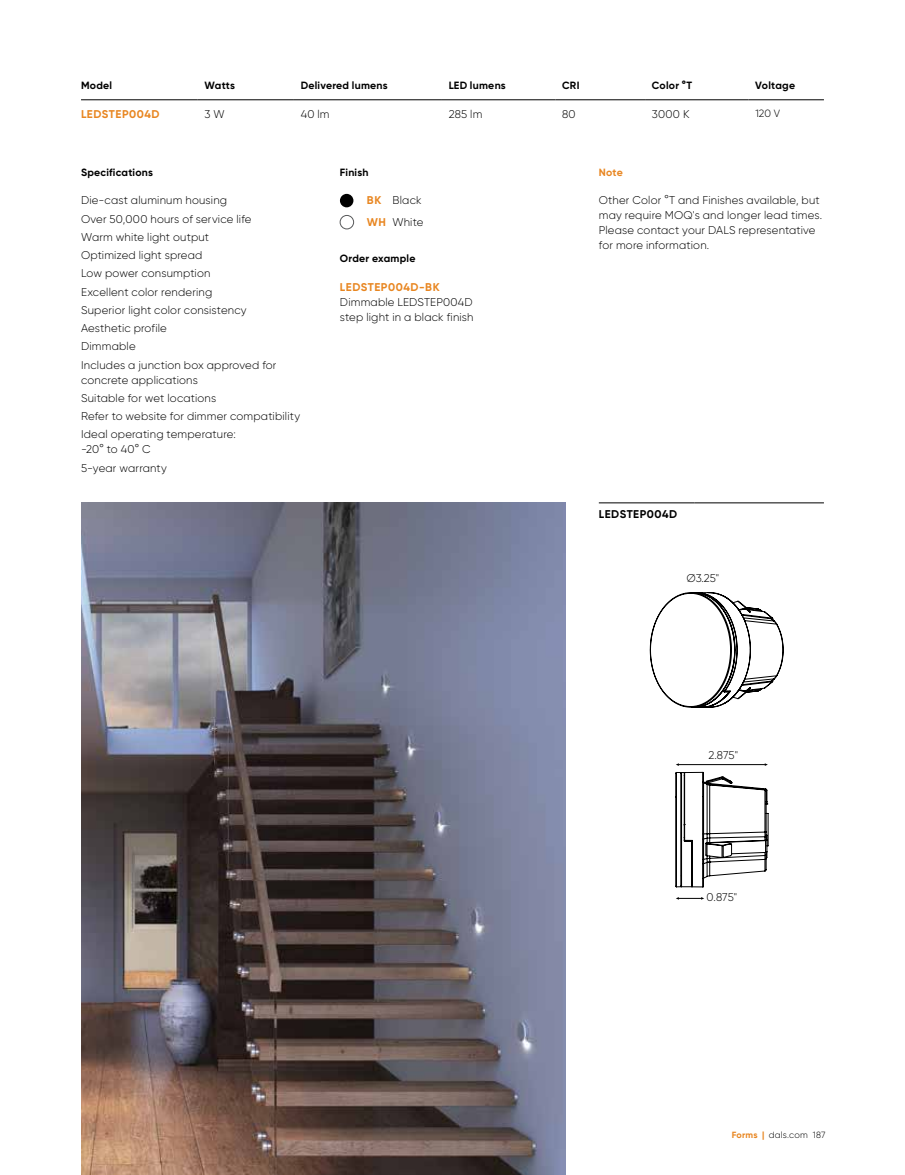
<style>
.page{position:relative;width:905px;height:1175px;background:#fff}
.page>*{position:absolute;margin:0;border:0;box-sizing:border-box;transform-origin:0 0}
.t1{font:300 11.25px/18.3px "Gilroy";letter-spacing:.015em;color:#000}
.t2{font:700 11.25px "Gilroy";letter-spacing:.045em;color:#e88621}
.t3{font:700 11.25px "Gilroy";letter-spacing:.045em;color:#000}
.t4{font:700 10.5px "Gilroy";letter-spacing:.02em;color:#000}
.t5{font:700 10.5px "Gilroy";color:#e88621}
.t6{font:300 10.5px "Gilroy";color:#000}
.t7{font:300 9px "Gilroy";letter-spacing:.02em;color:#000}
.s1{font-weight:700;color:#e88621}
</style>
<div class="page">
<img style="left:81px;top:502px;width:484px;height:672px">
<div style="left:340px;top:194px;width:13px;height:13px;background:#000;border-radius:50%"></div>
<div style="left:340px;top:215px;width:14px;height:14px;border:1px solid #58595b;border-radius:50%"></div>
<svg style="left:650px;top:592px;width:134px;height:116px"></svg>
<svg style="left:675px;top:763px;width:93px;height:124px"></svg>
<svg style="left:676px;top:897px;width:28px;height:2px"></svg>
<hr style="left:598px;top:502px;width:96px;height:1px;background:#000">
<hr style="left:694px;top:502px;width:130px;height:1px;background:#000">
<hr style="left:81px;top:99px;width:117px;height:1px;background:#000">
<hr style="left:198px;top:99px;width:96px;height:1px;background:#000">
<hr style="left:294px;top:99px;width:148px;height:1px;background:#000">
<hr style="left:442px;top:99px;width:113px;height:1px;background:#000">
<hr style="left:555px;top:99px;width:90px;height:1px;background:#000">
<hr style="left:645px;top:99px;width:103px;height:1px;background:#000">
<hr style="left:748px;top:99px;width:76px;height:1px;background:#000">
<p class="t4" style="left:81px;top:79px;width:33px">Model</p>
<p class="t4" style="left:204px;top:79px;width:32px">Watts</p>
<p class="t4" style="left:301px;top:79px;width:89px">Delivered lumens</p>
<p class="t4" style="left:448px;top:79px;width:59px">LED lumens</p>
<p class="t4" style="left:562px;top:79px;width:19px">CRI</p>
<p class="t4" style="left:651px;top:79px;width:42px">Color °T</p>
<p class="t4" style="left:755px;top:79px;width:41px">Voltage</p>
<p class="t2" style="left:81px;top:107px;width:80px">LEDSTEP004D</p>
<p class="t1" style="left:204px;top:104px;width:22px">3 W</p>
<p class="t1" style="left:301px;top:104px;width:30px">40 lm</p>
<p class="t1" style="left:448px;top:104px;width:35px">285 lm</p>
<p class="t1" style="left:562px;top:104px;width:15px">80</p>
<p class="t1" style="left:652px;top:104px;width:39px">3000 K</p>
<p class="t6" style="left:755px;top:107px;width:26px">120 V</p>
<p class="t4" style="left:81px;top:166px;width:73px">Specifications</p>
<p class="t1" style="left:81px;top:191px;width:197px">Die-cast aluminum housing<br>Over 50,000 hours of service life<br>Warm white light output<br>Optimized light spread<br>Low power consumption<br>Excellent color rendering<br>Superior light color consistency<br>Aesthetic profile<br>Dimmable<br>Includes a junction box approved for</p>
<p class="t1" style="left:81px;top:370px;width:221px">concrete applications<br>Suitable for wet locations<br>Refer to website for dimmer compatibility<br>Ideal operating temperature:</p>
<p class="t1" style="left:81px;top:440px;width:87px">-20° to 40° C<br>5-year warranty</p>
<p class="t4" style="left:340px;top:166px;width:30px">Finish</p>
<p class="t1" style="left:367px;top:189px;width:58px;line-height:21.8px"><span class="s1">BK</span> Black<br><span class="s1">WH</span> White</p>
<p class="t4" style="left:340px;top:252px;width:77px">Order example</p>
<p class="t2" style="left:340px;top:280px;width:101px">LEDSTEP004D-BK</p>
<p class="t1" style="left:340px;top:294px;width:135px;line-height:15px">Dimmable LEDSTEP004D step light in a black finish</p>
<p class="t5" style="left:598px;top:166px;width:26px">Note</p>
<p class="t1" style="left:598px;top:193px;width:225px;line-height:15px">Other Color °T and Finishes available, but may require MOQ's and longer lead times.<br>Please contact your DALS representative for more information.</p>
<p class="t3" style="left:598px;top:507px;width:80px">LEDSTEP004D</p>
<p class="t1" style="left:686px;top:569px;width:34px">Ø3.25"</p>
<p class="t1" style="left:708px;top:746px;width:31px">2.875"</p>
<p class="t1" style="left:706px;top:888px;width:32px">0.875"</p>
<p class="t7" style="left:731px;top:1129px;width:95px"><span class="s1">Forms |</span> dals.com 187</p>
</div>
